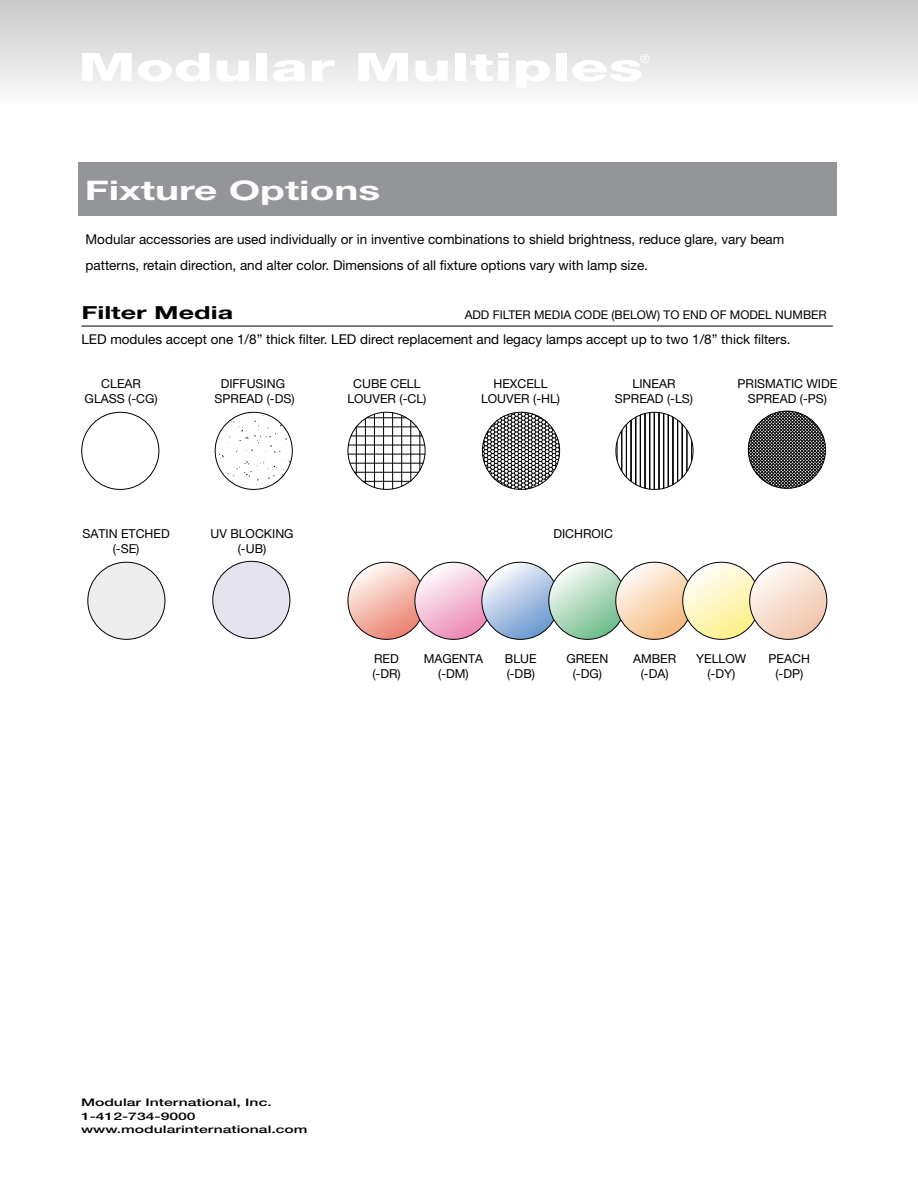
<style>
.page{position:relative;width:918px;height:1188px;background:#fff}
.page>*{position:absolute;margin:0;border:0;box-sizing:border-box;transform-origin:0 0}
.t1{font:800 39px "Helvetica Neue";color:#fff;scale:1.6 1}
.t2{font:700 27px "Helvetica Neue";color:#fff;scale:1.5 1}
.t3{font:700 18px "Helvetica Neue";color:#000;scale:1.5 1}
.t4{font:13.5px/25.5px "Helvetica Neue";color:#000}
.t5{font:12.3px/14.9px "Helvetica Neue";color:#000;text-align:center}
.t6{font:12px "Helvetica Neue";color:#000}
.t7{font:500 10.5px/13.5px "Helvetica Neue";color:#000;scale:1.5 1}
</style>
<div class="page">
<div style="left:0;top:0;width:918px;height:127px;background:linear-gradient(to bottom,#cac9c9,#fff)"></div>
<div style="left:78px;top:162px;width:759px;height:54px;background:#939598"></div>
<hr style="left:81px;top:326px;width:752px;height:1px;background:#000">
<svg style="left:482px;top:411px;width:79px;height:79px"></svg>
<div style="left:482px;top:412px;width:78px;height:78px;border:1px solid #000;border-radius:50%"></div>
<hr style="left:367px;top:417px;width:39px;height:1px;background:#000">
<hr style="left:356px;top:426px;width:61px;height:1px;background:#000">
<hr style="left:351px;top:436px;width:71px;height:1px;background:#000">
<hr style="left:348px;top:445px;width:77px;height:1px;background:#000">
<hr style="left:348px;top:454px;width:77px;height:1px;background:#000">
<hr style="left:350px;top:463px;width:73px;height:1px;background:#000">
<hr style="left:354px;top:472px;width:65px;height:1px;background:#000">
<hr style="left:363px;top:481px;width:47px;height:1px;background:#000">
<hr style="left:356px;top:427px;width:1px;height:48px;background:#000">
<hr style="left:365px;top:419px;width:1px;height:64px;background:#000">
<hr style="left:374px;top:414px;width:1px;height:73px;background:#000">
<hr style="left:383px;top:412px;width:1px;height:77px;background:#000">
<hr style="left:392px;top:413px;width:1px;height:76px;background:#000">
<hr style="left:401px;top:415px;width:1px;height:71px;background:#000">
<hr style="left:410px;top:421px;width:1px;height:60px;background:#000">
<hr style="left:419px;top:431px;width:1px;height:39px;background:#000">
<div style="left:348px;top:412px;width:77px;height:78px;border:1px solid #000;border-radius:50%"></div>
<div style="left:213px;top:561px;width:77px;height:77px;background:#e5e3f0;border-radius:50%"></div>
<div style="left:212px;top:561px;width:78px;height:78px;border:1px solid #000;border-radius:50%"></div>
<svg style="left:748px;top:411px;width:78px;height:78px"></svg>
<div style="left:748px;top:411px;width:78px;height:78px;border:1px solid #000;border-radius:50%"></div>
<div style="left:88px;top:562px;width:77px;height:77px;background:#ededee;border-radius:50%"></div>
<div style="left:87px;top:562px;width:78px;height:78px;border:1px solid #000;border-radius:50%"></div>
<svg style="left:348px;top:562px;width:77px;height:77px;background:#edb8ac"></svg>
<svg style="left:415px;top:562px;width:77px;height:77px;background:#edbcd2"></svg>
<svg style="left:482px;top:562px;width:77px;height:77px;background:#aec3e0"></svg>
<svg style="left:549px;top:562px;width:77px;height:77px;background:#afd5bc"></svg>
<svg style="left:616px;top:562px;width:77px;height:77px;background:#f2d3b4"></svg>
<svg style="left:683px;top:562px;width:77px;height:77px;background:#f7f0bc"></svg>
<svg style="left:750px;top:562px;width:77px;height:77px;background:#f2dacb"></svg>
<div style="left:749px;top:562px;width:78px;height:78px;border:1px solid #000;border-radius:50%"></div>
<div style="left:81px;top:412px;width:78px;height:78px;border:1px solid #000;border-radius:50%"></div>
<hr style="left:617px;top:412px;width:1px;height:77px;background:#000">
<hr style="left:621px;top:412px;width:1px;height:77px;background:#000">
<hr style="left:626px;top:412px;width:1px;height:77px;background:#000">
<hr style="left:631px;top:412px;width:1px;height:77px;background:#000">
<hr style="left:635px;top:412px;width:1px;height:77px;background:#000">
<hr style="left:640px;top:412px;width:1px;height:77px;background:#000">
<hr style="left:645px;top:412px;width:1px;height:77px;background:#000">
<hr style="left:649px;top:412px;width:1px;height:77px;background:#000">
<hr style="left:654px;top:412px;width:1px;height:77px;background:#000">
<hr style="left:659px;top:412px;width:1px;height:77px;background:#000">
<hr style="left:663px;top:412px;width:1px;height:77px;background:#000">
<hr style="left:668px;top:412px;width:1px;height:77px;background:#000">
<hr style="left:673px;top:412px;width:1px;height:77px;background:#000">
<hr style="left:677px;top:412px;width:1px;height:77px;background:#000">
<hr style="left:682px;top:412px;width:1px;height:77px;background:#000">
<hr style="left:687px;top:412px;width:1px;height:77px;background:#000">
<hr style="left:691px;top:412px;width:1px;height:77px;background:#000">
<div style="left:616px;top:412px;width:77px;height:78px;border:1px solid #000;border-radius:50%"></div>
<svg style="left:215px;top:412px;width:78px;height:76px"></svg>
<div style="left:215px;top:412px;width:78px;height:78px;border:1px solid #000;border-radius:50%"></div>
<h1 class="t1" style="left:78px;top:44px;width:355px">Modular Multiples</h1>
<h2 class="t2" style="left:85px;top:174px;width:198px">Fixture Options</h2>
<p class="t4" style="left:86px;top:226px;width:700px">Modular accessories are used individually or in inventive combinations to shield brightness, reduce glare, vary beam patterns, retain direction, and alter color. Dimensions of all fixture options vary with lamp size.</p>
<h3 class="t3" style="left:81px;top:301px;width:103px">Filter Media</h3>
<p class="t6" style="left:465px;top:308px;width:364px">ADD FILTER MEDIA CODE (BELOW) TO END OF MODEL NUMBER</p>
<p class="t4" style="left:81px;top:327px;width:711px">LED modules accept one 1/8” thick filter. LED direct replacement and legacy lamps accept up to two 1/8” thick filters.</p>
<p class="t5" style="left:85px;top:376px;width:75px">CLEAR<br>GLASS (-CG)</p>
<p class="t5" style="left:615px;top:376px;width:80px">LINEAR<br>SPREAD (-LS)</p>
<p class="t5" style="left:738px;top:376px;width:101px">PRISMATIC WIDE<br>SPREAD (-PS)</p>
<p class="t5" style="left:215px;top:376px;width:81px">DIFFUSING<br>SPREAD (-DS)</p>
<p class="t5" style="left:347px;top:376px;width:81px">CUBE CELL<br>LOUVER (-CL)</p>
<p class="t5" style="left:481px;top:376px;width:81px">HEXCELL<br>LOUVER (-HL)</p>
<p class="t5" style="left:82px;top:526px;width:89px">SATIN ETCHED (-SE)</p>
<p class="t5" style="left:210px;top:526px;width:85px">UV BLOCKING (-UB)</p>
<p class="t5" style="left:553px;top:526px;width:61px">DICHROIC</p>
<p class="t5" style="left:372px;top:651px;width:30px;text-align:left">RED (-DR)</p>
<p class="t5" style="left:424px;top:651px;width:61px">MAGENTA (-DM)</p>
<p class="t5" style="left:505px;top:651px;width:33px;text-align:left">BLUE (-DB)</p>
<p class="t5" style="left:566px;top:651px;width:43px">GREEN (-DG)</p>
<p class="t5" style="left:633px;top:651px;width:45px">AMBER (-DA)</p>
<p class="t5" style="left:696px;top:651px;width:52px">YELLOW (-DY)</p>
<p class="t5" style="left:769px;top:651px;width:43px">PEACH (-DP)</p>
<p class="t7" style="left:81px;top:1095px;width:153px">Modular International, Inc.<br>1-412-734-9000 www.modularinternational.com</p>
</div>
